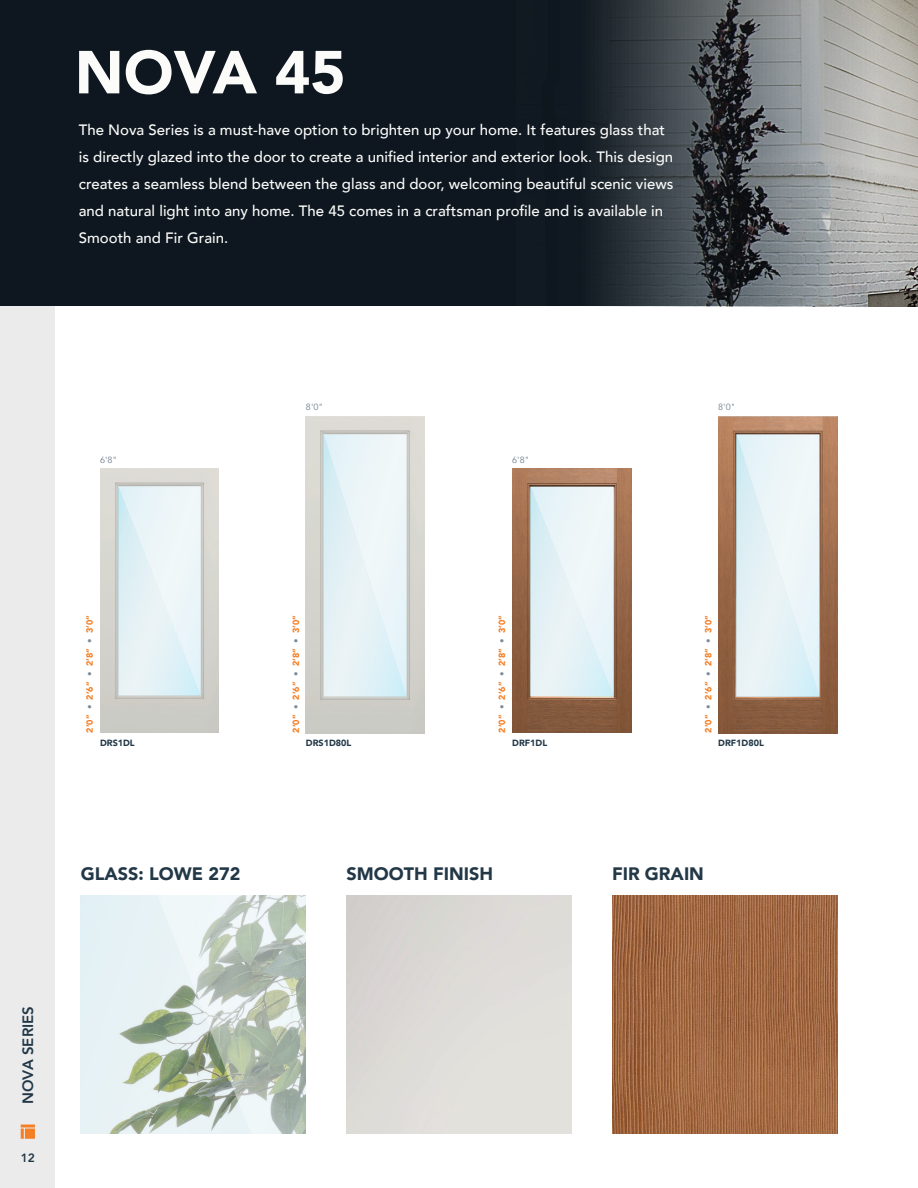
<style>
.page{position:relative;width:918px;height:1188px;background:#fff}
.page>*{position:absolute;margin:0;border:0;box-sizing:border-box;transform-origin:0 0}
.t1{font:900 60px "Avenir";color:#fbfbfa}
.t2{font:900 18px "Avenir";color:#223847}
.t3{font:500 15px/27px "Avenir";color:#fbfbfa}
.t4{font:800 15px "Avenir";color:#223847}
.t5{font:800 12px "Avenir";color:#223847}
.t6{font:900 9px "Avenir";color:#f47f26}
.t7{font:900 9px "Avenir";color:#223847}
.t8{font:9px "Avenir";color:#7b8a97}
.s1{color:#7b8a97}
</style>
<div class="page">
<img style="left:81px;top:896px;width:225px;height:238px">
<div style="left:0;top:0;width:55px;height:1188px;background:#ebebec"></div>
<svg style="left:21px;top:1125px;width:14px;height:14px"></svg>
<div style="left:0;top:0;width:918px;height:306px;background:#0e171f"></div>
<img style="left:595px;top:0;width:323px;height:307px">
<img style="left:100px;top:469px;width:119px;height:263px">
<img style="left:306px;top:417px;width:119px;height:316px">
<img style="left:512px;top:469px;width:119px;height:263px">
<img style="left:718px;top:417px;width:119px;height:316px">
<img style="left:612px;top:896px;width:225px;height:238px">
<h1 class="t1" style="left:75px;top:21px;width:273px">NOVA 45</h1>
<p class="t3" style="left:79px;top:115px;width:596px">The Nova Series is a must-have option to brighten up your home. It features glass that is directly glazed into the door to create a unified interior and exterior look. This design creates a seamless blend between the glass and door, welcoming beautiful scenic views and natural light into any home. The 45 comes in a craftsman profile and is available in Smooth and Fir Grain.</p>
<p class="t8" style="left:100px;top:453px;width:19px">6'8"</p>
<p class="t8" style="left:306px;top:399px;width:19px">8'0"</p>
<p class="t8" style="left:512px;top:453px;width:19px">6'8"</p>
<p class="t8" style="left:718px;top:399px;width:19px">8'0"</p>
<p class="t6" style="left:82px;top:733px;width:119px;rotate:-90deg">2’0” <span class="s1">•</span> 2’6” <span class="s1">•</span> 2’8” <span class="s1">•</span> 3’0”</p>
<p class="t6" style="left:494px;top:733px;width:119px;rotate:-90deg">2’0” <span class="s1">•</span> 2’6” <span class="s1">•</span> 2’8” <span class="s1">•</span> 3’0”</p>
<p class="t6" style="left:288px;top:733px;width:119px;rotate:-90deg">2’0” <span class="s1">•</span> 2’6” <span class="s1">•</span> 2’8” <span class="s1">•</span> 3’0”</p>
<p class="t6" style="left:701px;top:733px;width:119px;rotate:-90deg">2’0” <span class="s1">•</span> 2’6” <span class="s1">•</span> 2’8” <span class="s1">•</span> 3’0”</p>
<p class="t7" style="left:100px;top:735px;width:36px">DRS1DL</p>
<p class="t7" style="left:306px;top:735px;width:47px">DRS1D80L</p>
<p class="t7" style="left:512px;top:735px;width:36px">DRF1DL</p>
<p class="t7" style="left:718px;top:735px;width:47px">DRF1D80L</p>
<p class="t2" style="left:81px;top:858px;width:161px">GLASS: LOWE 272</p>
<p class="t2" style="left:347px;top:858px;width:148px">SMOOTH FINISH</p>
<p class="t2" style="left:612px;top:858px;width:93px">FIR GRAIN</p>
<p class="t4" style="left:16px;top:1104px;width:100px;rotate:-90deg">NOVA SERIES</p>
<p class="t5" style="left:21px;top:1149px;width:16px">12</p>
</div>
